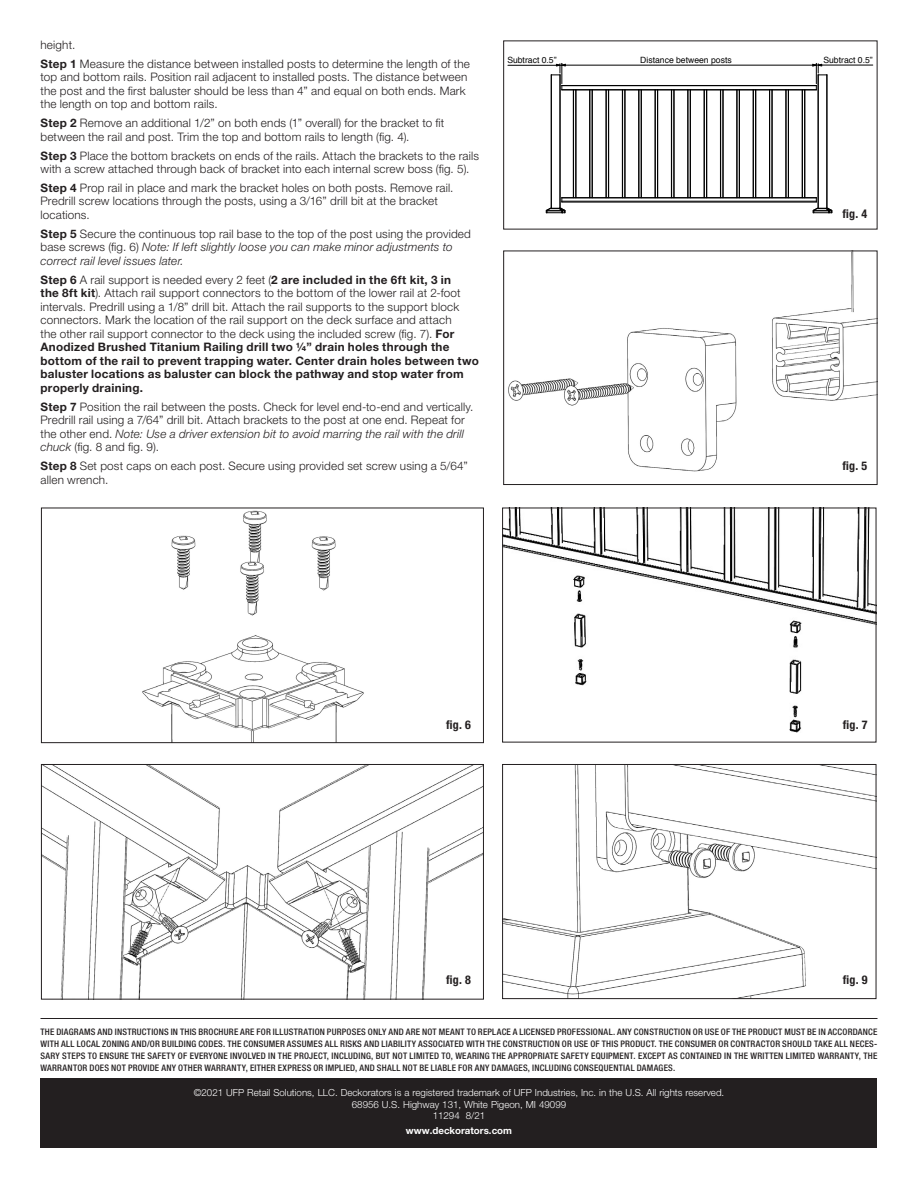
<style>
.page{position:relative;width:918px;height:1188px;background:#fff}
.page>*{position:absolute;margin:0;border:0;box-sizing:border-box;transform-origin:0 0}
.Body{font:700 condensed 12px "Helvetica Neue LT Std";color:#231f20}
.t1{font:300 11.7px/13.5px "Helvetica Neue LT Std";letter-spacing:.015em;color:#231f20}
.Caption_Body{font:300 9.75px/11.2px "Helvetica Neue LT Std";color:#fff;text-align:center}
.Caption_Body-2{font:700 9.75px "Helvetica Neue LT Std";color:#fff}
.Body-2{font:500 condensed 9px/12px "Helvetica Neue LT Std";letter-spacing:.025em;color:#231f20;text-align:justify}
.t2{font:8.55px "Helvetica";color:#000}
.s1{font-weight:700}
.s2{font-style:italic}
</style>
<div class="page">
<hr style="left:707px;top:90px;width:1px;height:108px;background:#000">
<hr style="left:562px;top:202px;width:254px;height:1px;background:#000">
<hr style="left:638px;top:90px;width:1px;height:108px;background:#000">
<hr style="left:756px;top:90px;width:1px;height:108px;background:#000">
<hr style="left:508px;top:65px;width:54px;height:1px;background:#000">
<hr style="left:589px;top:90px;width:1px;height:108px;background:#000">
<hr style="left:816px;top:65px;width:57px;height:1px;background:#000">
<hr style="left:805px;top:90px;width:1px;height:108px;background:#000">
<svg style="left:562px;top:197px;width:255px;height:5px"></svg>
<hr style="left:786px;top:90px;width:1px;height:108px;background:#000">
<hr style="left:622px;top:90px;width:1px;height:108px;background:#000">
<hr style="left:737px;top:90px;width:1px;height:108px;background:#000">
<hr style="left:769px;top:90px;width:1px;height:108px;background:#000">
<hr style="left:639px;top:90px;width:1px;height:108px;background:#000">
<hr style="left:655px;top:90px;width:1px;height:108px;background:#000">
<hr style="left:562px;top:198px;width:254px;height:1px;background:#000">
<hr style="left:720px;top:90px;width:1px;height:108px;background:#000">
<hr style="left:802px;top:90px;width:1px;height:108px;background:#000">
<hr style="left:674px;top:90px;width:1px;height:108px;background:#000">
<hr style="left:755px;top:90px;width:1px;height:108px;background:#000">
<hr style="left:551px;top:75px;width:1px;height:133px;background:#000">
<hr style="left:608px;top:90px;width:1px;height:108px;background:#000">
<hr style="left:690px;top:90px;width:1px;height:108px;background:#000">
<hr style="left:576px;top:90px;width:1px;height:108px;background:#000">
<hr style="left:706px;top:90px;width:1px;height:108px;background:#000">
<hr style="left:818px;top:75px;width:1px;height:133px;background:#000">
<hr style="left:592px;top:90px;width:1px;height:108px;background:#000">
<hr style="left:788px;top:90px;width:1px;height:108px;background:#000">
<hr style="left:625px;top:90px;width:1px;height:108px;background:#000">
<hr style="left:739px;top:90px;width:1px;height:108px;background:#000">
<hr style="left:657px;top:90px;width:1px;height:108px;background:#000">
<hr style="left:772px;top:90px;width:1px;height:108px;background:#000">
<hr style="left:641px;top:90px;width:1px;height:108px;background:#000">
<hr style="left:723px;top:90px;width:1px;height:108px;background:#000">
<hr style="left:804px;top:90px;width:1px;height:108px;background:#000">
<svg style="left:813px;top:208px;width:20px;height:5px"></svg>
<hr style="left:671px;top:90px;width:1px;height:108px;background:#000">
<hr style="left:562px;top:201px;width:254px;height:1px;background:#000">
<hr style="left:753px;top:90px;width:1px;height:108px;background:#000">
<hr style="left:606px;top:90px;width:1px;height:108px;background:#000">
<hr style="left:688px;top:90px;width:1px;height:108px;background:#000">
<hr style="left:560px;top:75px;width:1px;height:133px;background:#000">
<hr style="left:573px;top:90px;width:1px;height:108px;background:#000">
<hr style="left:704px;top:90px;width:1px;height:108px;background:#000">
<hr style="left:590px;top:90px;width:1px;height:108px;background:#000">
<hr style="left:827px;top:75px;width:1px;height:133px;background:#000">
<svg style="left:546px;top:208px;width:20px;height:5px"></svg>
<svg style="left:551px;top:63px;width:277px;height:28px"></svg>
<img style="left:508px;top:253px;width:367px;height:219px">
<div style="left:503px;top:251px;width:374px;height:234px;border:1px solid #231f20"></div>
<div style="left:40px;top:1078px;width:838px;height:70px;background:#231f20"></div>
<hr style="left:40px;top:1018px;width:838px;height:1px;background:#231f20">
<img style="left:142px;top:510px;width:222px;height:231px">
<div style="left:41px;top:508px;width:443px;height:235px;border:1px solid #231f20"></div>
<img style="left:504px;top:510px;width:370px;height:223px">
<img style="left:43px;top:766px;width:439px;height:232px">
<div style="left:41px;top:764px;width:443px;height:236px;border:1px solid #231f20"></div>
<img style="left:504px;top:766px;width:370px;height:231px">
<div style="left:502px;top:764px;width:374px;height:235px;border:1px solid #231f20"></div>
<p class="t1" style="left:40px;top:38px;width:36px">height.</p>
<p class="t1" style="left:40px;top:57px;width:431px"><span class="s1">Step 1</span> Measure the distance between installed posts to determine the length of the top and bottom rails. Position rail adjacent to installed posts. The distance between the post and the first baluster should be less than 4” and equal on both ends. Mark the length on top and bottom rails.</p>
<p class="t1" style="left:40px;top:116px;width:405px"><span class="s1">Step 2</span> Remove an additional 1/2” on both ends (1” overall) for the bracket to fit between the rail and post. Trim the top and bottom rails to length (fig. 4).</p>
<p class="t1" style="left:40px;top:148px;width:440px"><span class="s1">Step 3</span> Place the bottom brackets on ends of the rails. Attach the brackets to the rails with a screw attached through back of bracket into each internal screw boss (fig. 5).</p>
<p class="t1" style="left:40px;top:181px;width:414px"><span class="s1">Step 4</span> Prop rail in place and mark the bracket holes on both posts. Remove rail.<br>Predrill screw locations through the posts, using a 3/16” drill bit at the bracket locations.</p>
<p class="t1" style="left:40px;top:227px;width:432px"><span class="s1">Step 5</span> Secure the continuous top rail base to the top of the post using the provided base screws (fig. 6) <span class="s2">Note: If left slightly loose you can make minor adjustments to correct rail level issues later.</span></p>
<p class="t1" style="left:40px;top:273px;width:440px"><span class="s1">Step 6</span> A rail support is needed every 2 feet (<span class="s1">2 are included in the 6ft kit, 3 in<br>the 8ft kit</span>). Attach rail support connectors to the bottom of the lower rail at 2-foot intervals. Predrill using a 1/8” drill bit. Attach the rail supports to the support block connectors. Mark the location of the rail support on the deck surface and attach<br>the other rail support connector to the deck using the included screw (fig. 7). <span class="s1">For Anodized Brushed Titanium Railing drill two ¼” drain holes through the bottom of the rail to prevent trapping water. Center drain holes between two baluster locations as baluster can block the pathway and stop water from properly draining.</span></p>
<p class="t1" style="left:40px;top:399px;width:435px"><span class="s1">Step 7</span> Position the rail between the posts. Check for level end-to-end and vertically.<br>Predrill rail using a 7/64” drill bit. Attach brackets to the post at one end. Repeat for the other end. <span class="s2">Note: Use a driver extension bit to avoid marring the rail with the drill chuck</span> (fig. 8 and fig. 9).</p>
<p class="t1" style="left:40px;top:459px;width:429px"><span class="s1">Step 8</span> Set post caps on each post. Secure using provided set screw using a 5/64” allen wrench.</p>
<p class="t2" style="left:507px;top:54px;width:51px">Subtract 0.5”</p>
<p class="t2" style="left:640px;top:53px;width:93px">Distance between posts</p>
<p class="t2" style="left:823px;top:54px;width:51px">Subtract 0.5”</p>
<p class="Body" style="left:842px;top:206px;width:26px">fig. 4</p>
<p class="Body" style="left:842px;top:458px;width:26px">fig. 5</p>
<p class="Body" style="left:446px;top:718px;width:26px">fig. 6</p>
<p class="Body" style="left:843px;top:717px;width:26px">fig. 7</p>
<p class="Body" style="left:446px;top:973px;width:26px">fig. 8</p>
<p class="Body" style="left:843px;top:972px;width:26px">fig. 9</p>
<p class="Body-2" style="left:40px;top:1025px;width:839px">THE DIAGRAMS AND INSTRUCTIONS IN THIS BROCHURE ARE FOR ILLUSTRATION PURPOSES ONLY AND ARE NOT MEANT TO REPLACE A LICENSED PROFESSIONAL. ANY CONSTRUCTION OR USE OF THE PRODUCT MUST BE IN ACCORDANCE WITH ALL LOCAL ZONING AND/OR BUILDING CODES. THE CONSUMER ASSUMES ALL RISKS AND LIABILITY ASSOCIATED WITH THE CONSTRUCTION OR USE OF THIS PRODUCT. THE CONSUMER OR CONTRACTOR SHOULD TAKE ALL NECES-SARY STEPS TO ENSURE THE SAFETY OF EVERYONE INVOLVED IN THE PROJECT, INCLUDING, BUT NOT LIMITED TO, WEARING THE APPROPRIATE SAFETY EQUIPMENT. EXCEPT AS CONTAINED IN THE WRITTEN LIMITED WARRANTY, THE WARRANTOR DOES NOT PROVIDE ANY OTHER WARRANTY, EITHER EXPRESS OR IMPLIED, AND SHALL NOT BE LIABLE FOR ANY DAMAGES, INCLUDING CONSEQUENTIAL DAMAGES.</p>
<p class="Caption_Body" style="left:194px;top:1087px;width:532px">©2021 UFP Retail Solutions, LLC. Deckorators is a registered trademark of UFP Industries, Inc. in the U.S. All rights reserved.<br>68956 U.S. Highway 131, White Pigeon, MI 49099<br>11294 8/21</p>
<p class="Caption_Body-2" style="left:406px;top:1124px;width:108px">www.deckorators.com</p>
</div>
